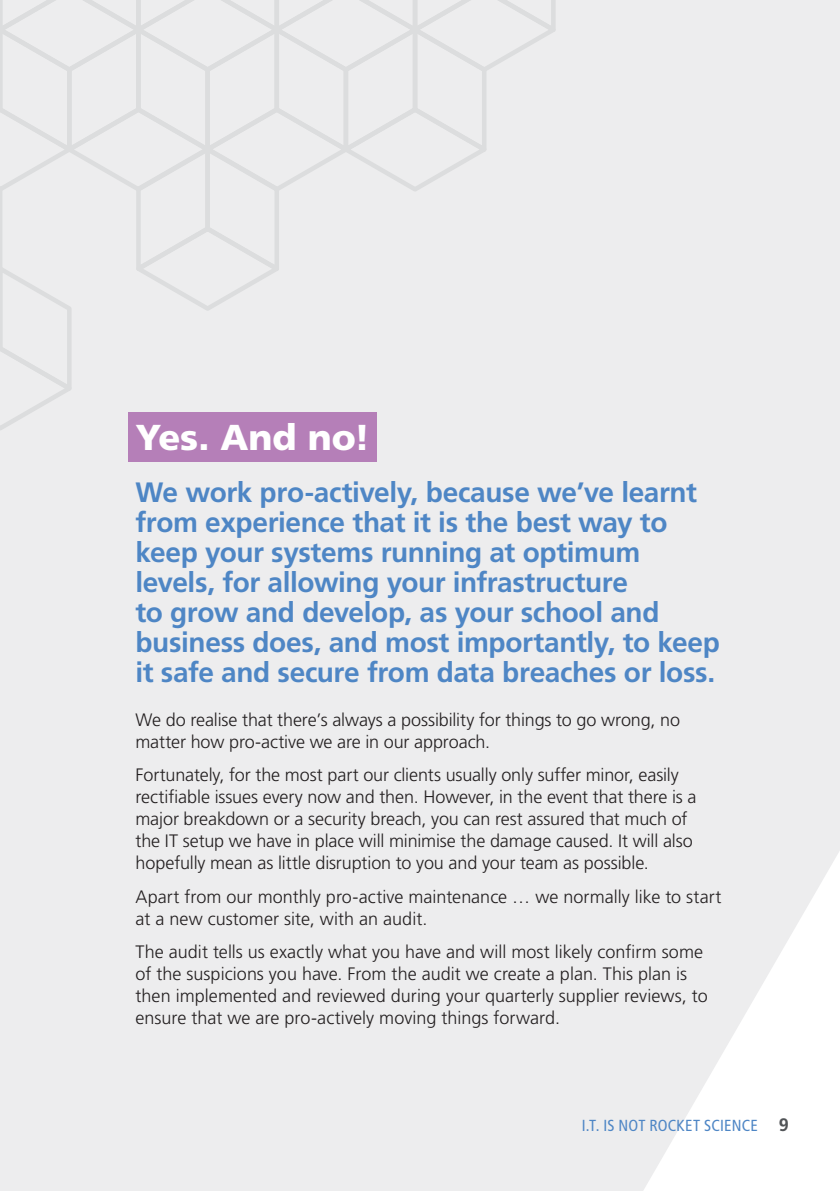
<style>
.page{position:relative;width:840px;height:1191px;background:#fff}
.page>*{position:absolute;margin:0;border:0;box-sizing:border-box;transform-origin:0 0}
.t1{font:900 36px "Frutiger LT Std";color:#fff}
.t2{font:700 28px/30px "Frutiger LT Std";letter-spacing:-.015em;color:#4e86c5}
.t3{font:300 18px/22px "Frutiger LT Std";letter-spacing:-.005em;color:#231f20}
.t4{font:condensed 16px "Frutiger LT Std";letter-spacing:.015em;color:#4e86c5}
.s1{font-weight:700;font-stretch:normal;font-size:18px;color:#515457}
</style>
<div class="page">
<div style="left:0;top:0;width:839px;height:1191px;background:#ededee"></div>
<svg style="left:0;top:0;width:562px;height:433px;background:#ebebec"></svg>
<div style="left:128px;top:412px;width:248px;height:50px;background:#b57fb8"></div>
<h1 class="t1" style="left:135px;top:415px;width:236px">Yes. And no!</h1>
<p class="t2" style="left:135px;top:477px;width:585px">We work pro-actively, because we’ve learnt from experience that it is the best way to keep your systems running at optimum levels, for allowing your infrastructure<br>to grow and develop, as your school and business does, and most importantly, to keep it safe and secure from data breaches or loss.</p>
<p class="t3" style="left:135px;top:709px;width:546px">We do realise that there’s always a possibility for things to go wrong, no matter how pro-active we are in our approach.</p>
<p class="t3" style="left:135px;top:764px;width:562px">Fortunately, for the most part our clients usually only suffer minor, easily rectifiable issues every now and then. However, in the event that there is a major breakdown or a security breach, you can rest assured that much of the IT setup we have in place will minimise the damage caused. It will also hopefully mean as little disruption to you and your team as possible.</p>
<p class="t3" style="left:135px;top:885px;width:587px">Apart from our monthly pro-active maintenance … we normally like to start at a new customer site, with an audit.</p>
<p class="t3" style="left:135px;top:941px;width:573px">The audit tells us exactly what you have and will most likely confirm some of the suspicions you have. From the audit we create a plan. This plan is then implemented and reviewed during your quarterly supplier reviews, to ensure that we are pro-actively moving things forward.</p>
<p class="t4" style="left:581px;top:1115px;width:208px">I.T. IS NOT ROCKET SCIENCE <span class="s1">9</span></p>
</div>
